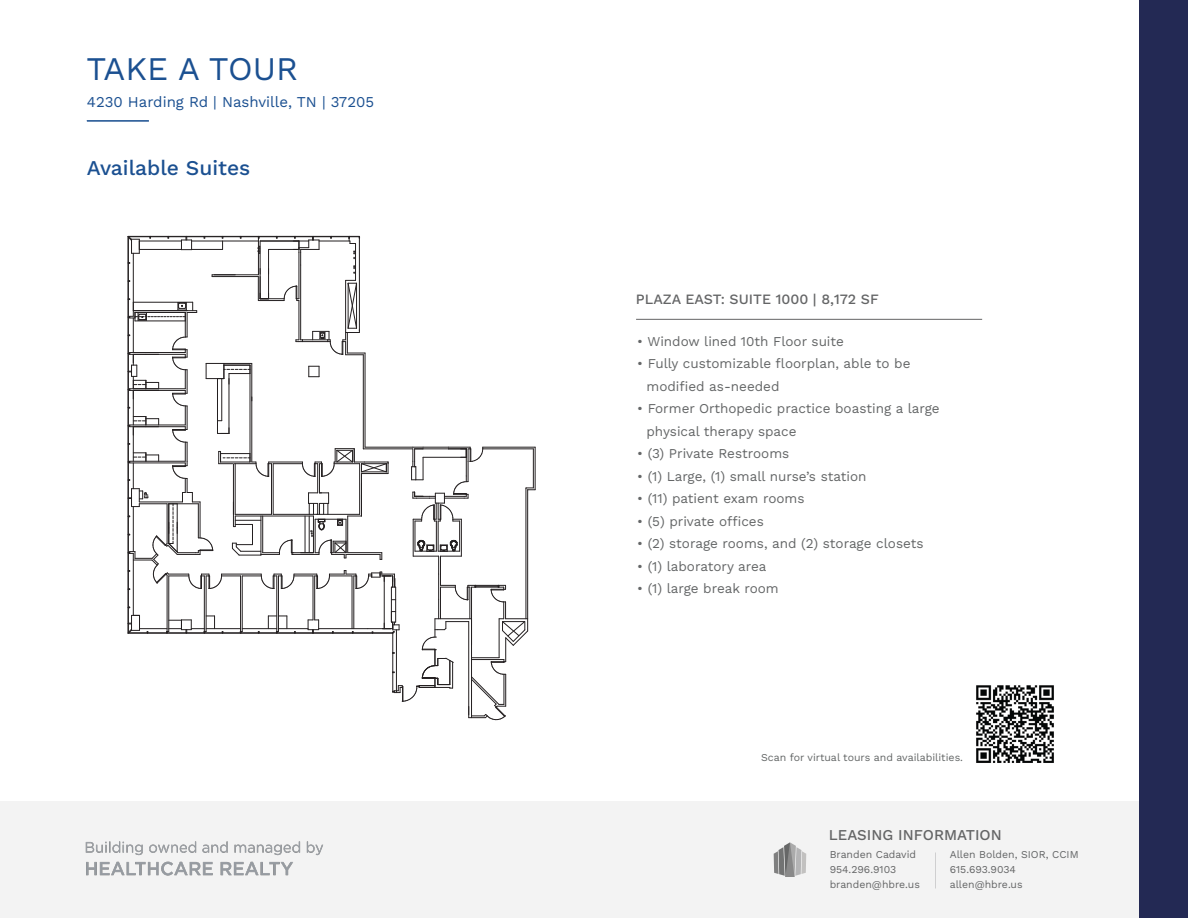
<style>
.page{position:relative;width:1188px;height:918px;background:#fff}
.page>*{position:absolute;margin:0;border:0;box-sizing:border-box;transform-origin:0 0}
.t1{font:33px "Work Sans";color:#1b5091}
.t2{font:21px "Work Sans";color:#1b5091}
.t3{font:15px "Work Sans";color:#1b5091}
.t4{font:15px "Work Sans";color:#646566}
.t5{font:14.25px "Work Sans";color:#646566}
.t6{font:13.5px/22.5px "Work Sans";color:#646667}
.t7{font:10.5px/15px "Work Sans";color:#646566}
.t8{font:10.5px "Work Sans";color:#646767}
.t9{font:10.5px "Work Sans";color:#646667}
</style>
<div class="page">
<div style="left:0;top:801px;width:1188px;height:117px;background:#f3f3f3"></div>
<svg style="left:774px;top:842px;width:32px;height:35px"></svg>
<div style="left:1139px;top:0;width:49px;height:918px;background:#232954"></div>
<hr style="left:87px;top:120px;width:62px;height:2px;background:#1b5091">
<hr style="left:636px;top:319px;width:346px;height:1px;background:#646566">
<img style="left:85px;top:841px;width:238px;height:35px">
<img style="left:976px;top:685px;width:78px;height:78px">
<hr style="left:535px;top:447px;width:1px;height:43px;background:#231f20">
<svg style="left:128px;top:236px;width:407px;height:484px"></svg>
<h1 class="t1" style="left:87px;top:43px;width:213px">TAKE A TOUR</h1>
<p class="t3" style="left:87px;top:91px;width:289px">4230 Harding Rd | Nashville, TN | 37205</p>
<h2 class="t2" style="left:87px;top:152px;width:165px">Available Suites</h2>
<p class="t5" style="left:636px;top:288px;width:244px">PLAZA EAST: SUITE 1000 | 8,172 SF</p>
<p class="t6" style="left:637px;top:329px;width:208px">• Window lined 10th Floor suite</p>
<p class="t6" style="left:646px;top:352px;width:266px;text-indent:-9px">• Fully customizable floorplan, able to be modified as-needed</p>
<p class="t6" style="left:646px;top:397px;width:295px;text-indent:-9px">• Former Orthopedic practice boasting a large physical therapy space</p>
<p class="t6" style="left:637px;top:442px;width:154px">• (3) Private Restrooms</p>
<p class="t6" style="left:637px;top:464px;width:231px">• (1) Large, (1) small nurse’s station</p>
<p class="t6" style="left:637px;top:487px;width:169px">• (11) patient exam rooms</p>
<p class="t6" style="left:637px;top:509px;width:128px">• (5) private offices</p>
<p class="t6" style="left:637px;top:532px;width:288px">• (2) storage rooms, and (2) storage closets</p>
<p class="t6" style="left:637px;top:554px;width:131px">• (1) laboratory area</p>
<p class="t6" style="left:637px;top:577px;width:143px">• (1) large break room</p>
<p class="t8" style="left:761px;top:749px;width:204px">Scan for virtual tours and availabilities.</p>
<p class="t4" style="left:829px;top:824px;width:174px">LEASING INFORMATION</p>
<p class="t7" style="left:830px;top:847px;width:92px">Branden Cadavid<br>954.296.9103 branden@hbre.us</p>
<p class="t9" style="left:950px;top:847px;width:130px">Allen Bolden, SIOR, CCIM</p>
<p class="t7" style="left:950px;top:862px;width:74px">615.693.9034 allen@hbre.us</p>
</div>
